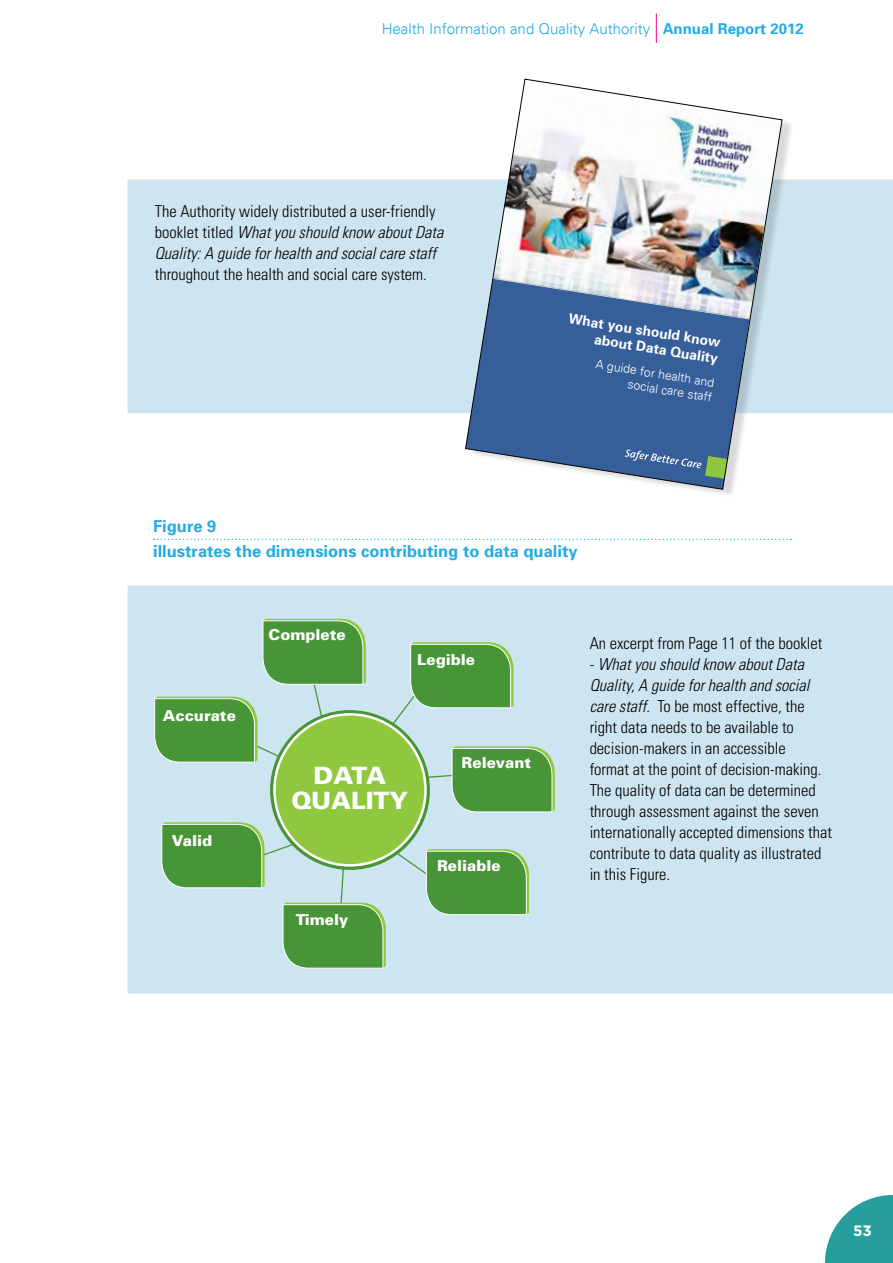
<style>
.page{position:relative;width:893px;height:1263px;background:#fff}
.page>*{position:absolute;margin:0;border:0;box-sizing:border-box;transform-origin:0 0}
.t1{font:900 23.85px/25.2px "Univers";color:#fff;text-align:center}
.pic_title_no_indent{font:300 condensed 16.5px/21px "Univers";color:#000}
.Fig_no_line{font:700 16.5px "Univers";color:#24abe2}
.t2{font:900 15.15px "Univers";color:#fff}
.t3{font:300 15px "Univers";color:#24abe2}
.t4{font:700 15px "Gotham";color:#fff}
.t5{font:700 13.8px/16.4px "Univers";color:#fff;text-align:right}
.t6{font:300 12.3px/15px "Univers";color:#fff;text-align:right}
.s1{font-weight:700}
.s2{font-style:italic}
</style>
<div class="page">
<svg style="left:825px;top:1195px;width:68px;height:68px"></svg>
<svg style="left:656px;top:14px;width:1px;height:29px"></svg>
<div style="left:128px;top:585px;width:765px;height:409px;background:#cde5f1"></div>
<svg style="left:154px;top:539px;width:637px;height:1px"></svg>
<div style="left:128px;top:180px;width:765px;height:233px;background:#cde5f1"></div>
<div style="left:470px;top:79px;width:325px;height:419px;background:#000;opacity:.15"></div>
<img style="left:465px;top:78px;width:318px;height:412px">
<svg style="left:233px;top:685px;width:232px;height:238px"></svg>
<div style="left:270px;top:710px;width:160px;height:160px;border:9px solid #479537;border-radius:50%"></div>
<div style="left:274px;top:714px;width:151px;height:151px;background:#8fc73e;border-radius:50%"></div>
<div style="left:273px;top:713px;width:154px;height:154px;border:3px solid #fff;border-radius:50%"></div>
<svg style="left:426px;top:849px;width:103px;height:66px"></svg>
<svg style="left:283px;top:903px;width:103px;height:65px"></svg>
<svg style="left:452px;top:746px;width:103px;height:66px"></svg>
<svg style="left:410px;top:642px;width:103px;height:66px"></svg>
<svg style="left:154px;top:697px;width:103px;height:65px"></svg>
<svg style="left:161px;top:822px;width:104px;height:66px"></svg>
<svg style="left:263px;top:619px;width:103px;height:66px"></svg>
<p class="t3" style="left:382px;top:20px;width:423px">Health Information and Quality Authority <span class="s1">Annual Report 2012</span></p>
<p class="pic_title_no_indent" style="left:155px;top:200px;width:290px">The Authority widely distributed a user-friendly booklet titled <span class="s2">What you should know about Data Quality: A guide for health and social care staff </span>throughout the health and social care system.</p>
<p class="t5" style="left:570px;top:310px;width:155px;rotate:9deg">What you should know about Data Quality</p>
<p class="t6" style="left:597px;top:356px;width:121px;rotate:9deg">A guide for health and social care staff</p>
<p class="Fig_no_line" style="left:153px;top:515px;width:65px">Figure 9</p>
<p class="Fig_no_line" style="left:153px;top:541px;width:426px">illustrates the dimensions contributing to data quality</p>
<p class="t2" style="left:163px;top:706px;width:74px">Accurate</p>
<p class="t2" style="left:172px;top:831px;width:42px">Valid</p>
<p class="t2" style="left:269px;top:626px;width:79px">Complete</p>
<p class="t2" style="left:417px;top:650px;width:59px">Legible</p>
<p class="t1" style="left:291px;top:763px;width:118px">DATA<br>QUALITY</p>
<p class="t2" style="left:296px;top:910px;width:54px">Timely</p>
<p class="t2" style="left:462px;top:753px;width:71px">Relevant</p>
<p class="t2" style="left:437px;top:856px;width:65px">Reliable</p>
<p class="pic_title_no_indent" style="left:590px;top:633px;width:234px">An excerpt from Page 11 of the booklet</p>
<p class="pic_title_no_indent" style="left:590px;top:654px;width:244px">- <span class="s2">What you should know about Data Quality, A guide for health and social care staff</span>. To be most effective, the right data needs to be available to decision-makers in an accessible<br>format at the point of decision-making.<br>The quality of data can be determined through assessment against the seven internationally accepted dimensions that contribute to data quality as illustrated in this Figure.</p>
<p class="t4" style="left:853px;top:1221px;width:20px">53</p>
</div>
